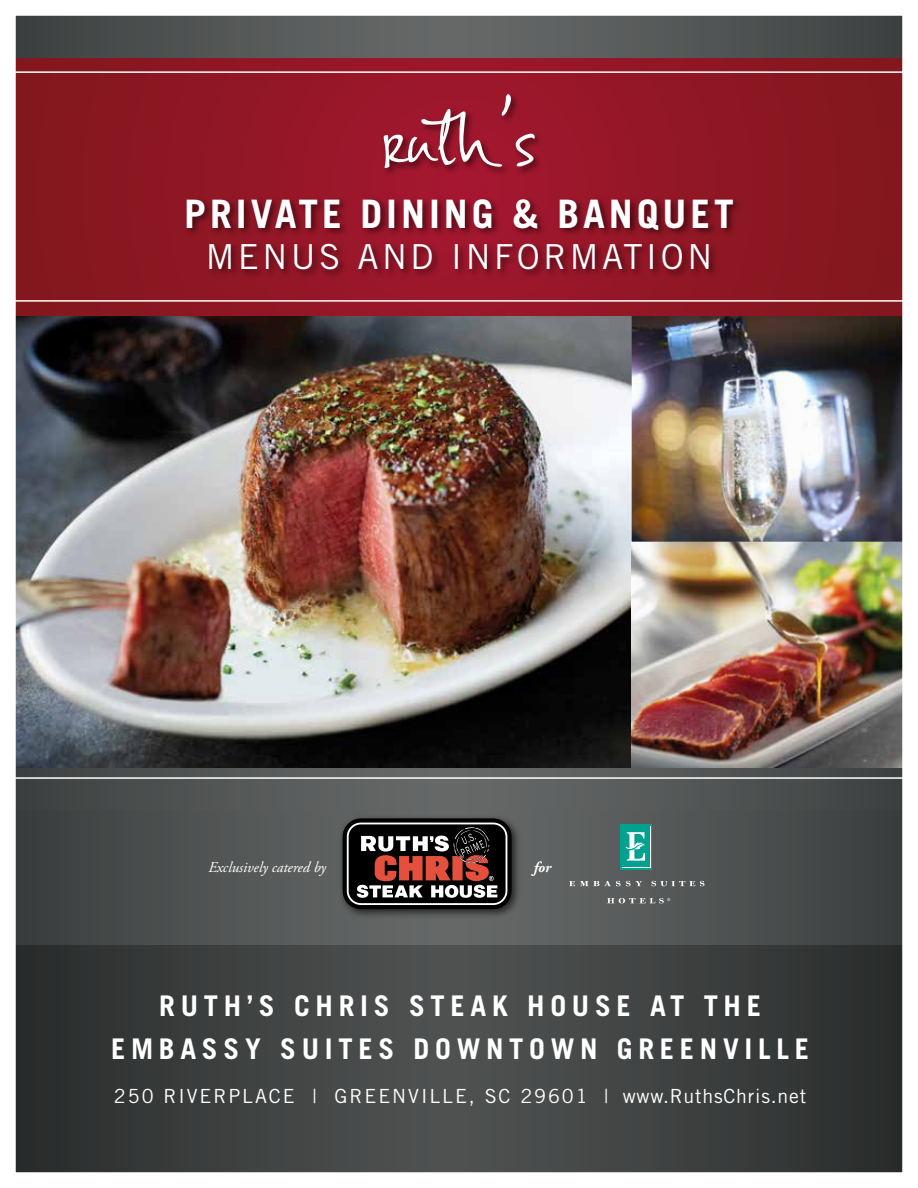
<style>
.page{position:relative;width:918px;height:1188px;background:#fff}
.page>*{position:absolute;margin:0;border:0;box-sizing:border-box;transform-origin:0 0}
.t1{font:121.5px "Ruths Hand";color:#fff}
.t2{font:700 39.3px "Trade Gothic";letter-spacing:.1em;color:#fff}
.t3{font:34.5px "Trade Gothic";letter-spacing:.1em;color:#fff}
.t4{font:700 28.5px/43.5px "Trade Gothic";letter-spacing:.2em;color:#fff;text-align:center}
.t5{font:19.5px "Trade Gothic";letter-spacing:.1em;color:#fff}
.t6{font:italic 15px "Adobe Garamond Pro";color:#fff}
.t7{font:italic 700 15px "Adobe Garamond Pro";color:#fff}
</style>
<div class="page">
<img style="left:15px;top:15px;width:888px;height:1158px">
<h1 class="t1" style="left:382px;top:61px;width:156px">ruth’s</h1>
<h2 class="t2" style="left:184px;top:190px;width:551px">PRIVATE DINING &amp; BANQUET</h2>
<p class="t3" style="left:206px;top:236px;width:508px">MENUS AND INFORMATION</p>
<p class="t6" style="left:208px;top:858px;width:119px">Exclusively catered by</p>
<p class="t7" style="left:534px;top:858px;width:19px">for</p>
<p class="t4" style="left:111px;top:983px;width:700px">RUTH’S CHRIS STEAK HOUSE AT THE<br>EMBASSY SUITES DOWNTOWN GREENVILLE</p>
<p class="t5" style="left:114px;top:1084px;width:694px">250 RIVERPLACE | GREENVILLE, SC 29601 | www.RuthsChris.net</p>
</div>
